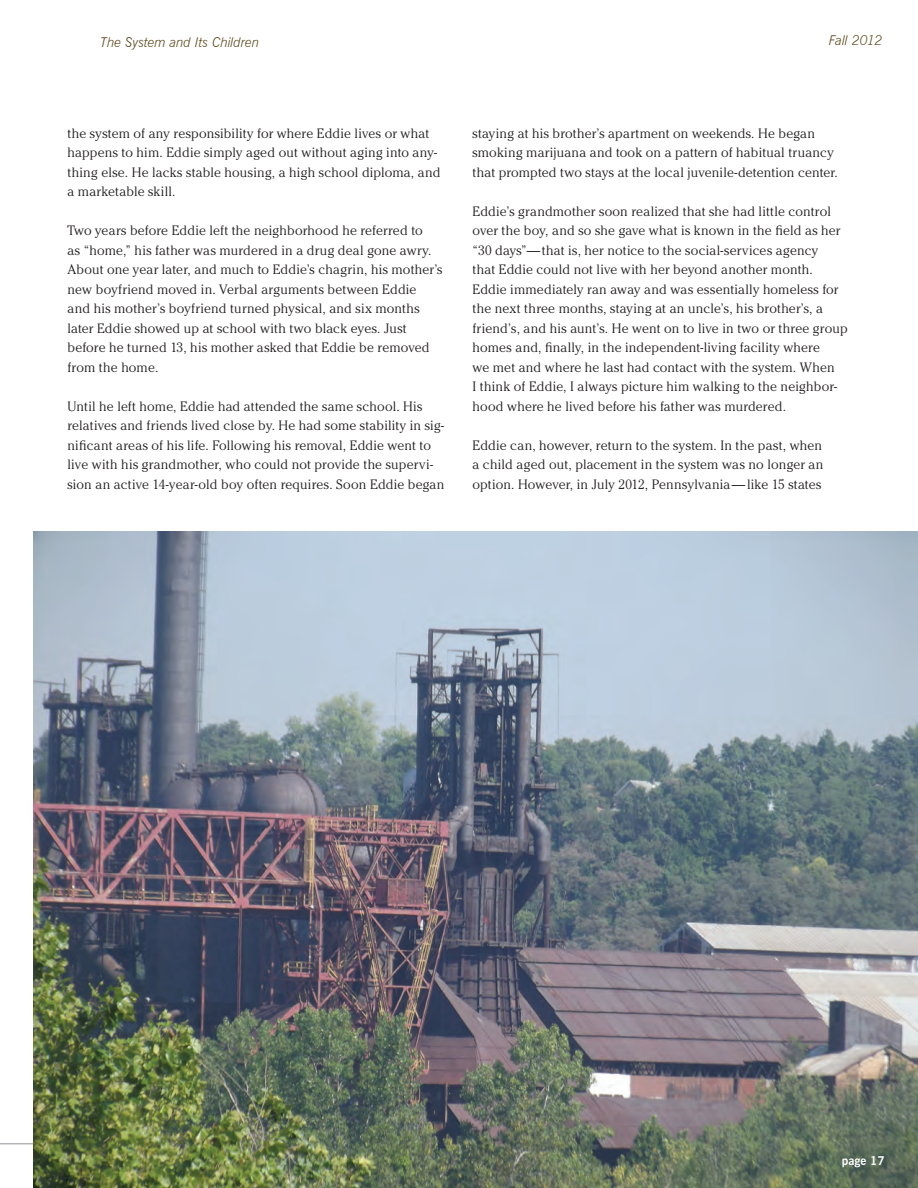
<style>
.page{position:relative;width:918px;height:1188px;background:#fff}
.page>*{position:absolute;margin:0;border:0;box-sizing:border-box;transform-origin:0 0}
.t1{font:300 13.5px/19.5px "Cheltenham";letter-spacing:.01em;color:#231f20}
.t2{font:italic 300 13.5px "News Gothic BT";letter-spacing:-.01em;color:#5a471a}
.t3{font:700 12px "News Gothic BT";color:#fff}
</style>
<div class="page">
<hr style="left:0;top:1143px;width:918px;height:1px;background:#b4b3b7">
<img style="left:34px;top:532px;width:884px;height:656px">
<p class="t2" style="left:101px;top:34px;width:160px">The System and Its Children</p>
<p class="t2" style="left:829px;top:32px;width:55px">Fall 2012</p>
<p class="t1" style="left:68px;top:124px;width:375px">the system of any responsibility for where Eddie lives or what happens to him. Eddie simply aged out without aging into any&shy;thing else. He lacks stable housing, a high school diploma, and a marketable skill.</p>
<p class="t1" style="left:68px;top:221px;width:377px">Two years before Eddie left the neighborhood he referred to<br>as “home,” his father was murdered in a drug deal gone awry.<br>About one year later, and much to Eddie’s chagrin, his mother’s new boyfriend moved in. Verbal arguments between Eddie<br>and his mother’s boyfriend turned physical, and six months later Eddie showed up at school with two black eyes. Just before he turned 13, his mother asked that Eddie be removed from the home.</p>
<p class="t1" style="left:68px;top:396px;width:378px">Until he left home, Eddie had attended the same school. His relatives and friends lived close by. He had some stability in sig&shy;nificant areas of his life. Following his removal, Eddie went to live with his grandmother, who could not provide the supervi&shy;sion an active 14-year-old boy often requires. Soon Eddie began</p>
<p class="t1" style="left:472px;top:123px;width:367px">staying at his brother’s apartment on weekends. He began smoking marijuana and took on a pattern of habitual truancy that prompted two stays at the local juvenile-detention center.</p>
<p class="t1" style="left:472px;top:201px;width:377px">Eddie’s grandmother soon realized that she had little control over the boy, and so she gave what is known in the field as her “30 days”— that is, her notice to the social-services agency<br>that Eddie could not live with her beyond another month.<br>Eddie immediately ran away and was essentially homeless for the next three months, staying at an uncle’s, his brother’s, a friend’s, and his aunt’s. He went on to live in two or three group homes and, finally, in the independent-living facility where<br>we met and where he last had contact with the system. When<br>I think of Eddie, I always picture him walking to the neighbor&shy;hood where he lived before his father was murdered.</p>
<p class="t1" style="left:472px;top:435px;width:352px;text-align:justify">Eddie can, however, return to the system. In the past, when a child aged out, placement in the system was no longer an option. However, in July 2012, Pennsylvania—like 15 states</p>
<p class="t3" style="left:842px;top:1154px;width:44px">page 17</p>
</div>
